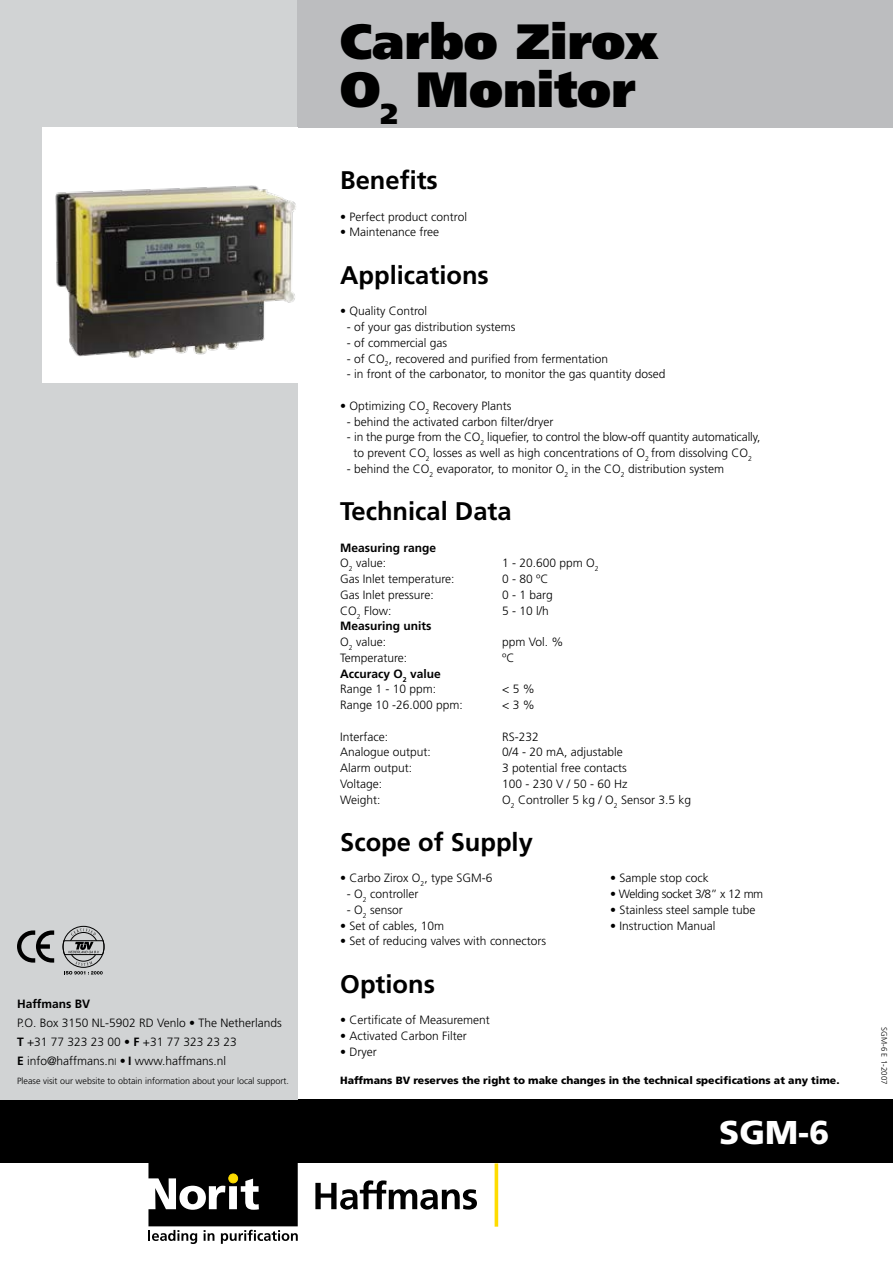
<style>
.page{position:relative;width:893px;height:1263px;background:#fff}
.page>*{position:absolute;margin:0;border:0;box-sizing:border-box;transform-origin:0 0}
.t1{font:900 49.5px/48px "Frutiger LT";color:#000}
.t2{font:900 33px "Frutiger LT";color:#fff}
.t3{font:700 25.5px "Frutiger LT";color:#000}
.t4{font:300 12px/19.2px "Frutiger LT";color:#000;text-align:center}
.t5{font:700 12px/15.8px "Frutiger LT";color:#000}
.t6{font:300 12px "Frutiger LT";letter-spacing:-.03em;color:#000}
.t7{font:900 10.5px "Frutiger LT";color:#000}
.t8{font:300 9px "Frutiger LT";color:#000}
.t9{font:300 7.95px "Frutiger LT";color:#000}
.s1{font-weight:700}
.s2{font-size:9px}
.s3{font-weight:300}
</style>
<div class="page">
<hr style="left:495px;top:1163px;width:3px;height:63px;background:#fedc00">
<svg style="left:315px;top:1180px;width:162px;height:29px"></svg>
<svg style="left:148px;top:1163px;width:150px;height:81px"></svg>
<div style="left:229px;top:1174px;width:9px;height:9px;background:#fedc00;border-radius:50%"></div>
<div style="left:229px;top:1174px;width:9px;height:9px;border:1px solid #fedc00;border-radius:50%"></div>
<div style="left:0;top:1099px;width:893px;height:64px;background:#000"></div>
<div style="left:0;top:0;width:298px;height:1099px;background:#d1d3d4"></div>
<div style="left:298px;top:0;width:595px;height:128px;background:#bcbdbf"></div>
<div style="left:43px;top:128px;width:255px;height:255px;background:#fff"></div>
<img style="left:55px;top:185px;width:241px;height:173px">
<div style="left:69px;top:932px;width:29px;height:29px;border:1px solid #000;border-radius:50%"></div>
<div style="left:63px;top:926px;width:41px;height:41px;border:1px solid #000;border-radius:50%"></div>
<svg style="left:62px;top:928px;width:43px;height:27px"></svg>
<svg style="left:64px;top:961px;width:39px;height:13px"></svg>
<svg style="left:17px;top:930px;width:37px;height:32px"></svg>
<p class="t5" style="left:17px;top:995px;width:75px">Haffmans BV</p>
<p class="t4" style="left:17px;top:1013px;width:266px;text-align:left">P.O. Box 3150 NL-5902 RD Venlo • The Netherlands<br><span class="s1">T</span> +31 77 323 23 00 • <span class="s1">F</span> +31 77 323 23 23<br><span class="s1">E</span> info@haffmans.n<span class="s2">l</span> • <span class="s1">I</span> www.haffmans.nl</p>
<p class="t8" style="left:17px;top:1076px;width:274px">Please visit our website to obtain information about your local support.</p>
<h1 class="t1" style="left:340px;top:18px;width:320px">Carbo Zirox<br>O<sub>2</sub> Monitor</h1>
<h3 class="t3" style="left:340px;top:165px;width:99px">Benefits</h3>
<p class="t4" style="left:340px;top:207px;width:128px">• Perfect product control</p>
<p class="t4" style="left:340px;top:223px;width:101px">• Maintenance free</p>
<h3 class="t3" style="left:340px;top:260px;width:150px">Applications</h3>
<p class="t4" style="left:340px;top:302px;width:89px">• Quality Control</p>
<p class="t4" style="left:347px;top:317px;width:170px">- of your gas distribution systems</p>
<p class="t4" style="left:347px;top:333px;width:102px">- of commercial gas</p>
<p class="t4" style="left:347px;top:349px;width:263px">- of CO<sub>2</sub>, recovered and purified from fermentation</p>
<p class="t4" style="left:347px;top:365px;width:320px">- in front of the carbonator, to monitor the gas quantity dosed</p>
<p class="t4" style="left:340px;top:396px;width:173px">• Optimizing CO<sub>2</sub> Recovery Plants</p>
<p class="t4" style="left:347px;top:412px;width:208px">- behind the activated carbon filter/dryer</p>
<p class="t4" style="left:347px;top:429px;width:415px;line-height:15.8px">- in the purge from the CO<sub>2</sub> liquefier, to control the blow-off quantity automatically, to prevent CO<sub>2</sub> losses as well as high concentrations of O<sub>2</sub> from dissolving CO<sub>2</sub></p>
<p class="t4" style="left:347px;top:459px;width:379px">- behind the CO<sub>2</sub> evaporator, to monitor O<sub>2</sub> in the CO<sub>2</sub> distribution system</p>
<h3 class="t3" style="left:340px;top:496px;width:173px">Technical Data</h3>
<p class="t5" style="left:340px;top:539px;width:98px">Measuring range<br><span class="s3">O</span><sub>2</sub> <span class="s3">value:</span></p>
<p class="t4" style="left:502px;top:554px;width:98px">1 - 20.600 ppm O<sub>2</sub></p>
<p class="t4" style="left:340px;top:569px;width:116px">Gas Inlet temperature:</p>
<p class="t4" style="left:502px;top:569px;width:48px">0 - 80 ºC</p>
<p class="t4" style="left:340px;top:585px;width:95px">Gas Inlet pressure:</p>
<p class="t4" style="left:502px;top:585px;width:52px">0 - 1 barg</p>
<p class="t4" style="left:340px;top:601px;width:53px">CO<sub>2</sub> Flow:</p>
<p class="t4" style="left:502px;top:601px;width:48px">5 - 10 l/h</p>
<p class="t5" style="left:340px;top:618px;width:93px">Measuring units<br><span class="s3">O</span><sub>2</sub> <span class="s3">value:</span></p>
<p class="t4" style="left:502px;top:632px;width:63px">ppm Vol. %</p>
<p class="t4" style="left:340px;top:648px;width:69px">Temperature:</p>
<p class="t4" style="left:502px;top:648px;width:14px">ºC</p>
<p class="t5" style="left:340px;top:665px;width:102px">Accuracy O<sub>2</sub> value<br><span class="s3">Range 1 - 10 ppm:</span></p>
<p class="t4" style="left:502px;top:680px;width:34px">&lt; 5 %</p>
<p class="t4" style="left:340px;top:695px;width:124px">Range 10 -26.000 ppm:</p>
<p class="t4" style="left:502px;top:695px;width:34px">&lt; 3 %</p>
<p class="t4" style="left:340px;top:727px;width:49px">Interface:</p>
<p class="t4" style="left:502px;top:727px;width:38px">RS-232</p>
<p class="t4" style="left:340px;top:743px;width:92px">Analogue output:</p>
<p class="t4" style="left:502px;top:743px;width:122px">0/4 - 20 mA, adjustable</p>
<p class="t4" style="left:340px;top:758px;width:74px">Alarm output:</p>
<p class="t4" style="left:502px;top:758px;width:126px">3 potential free contacts</p>
<p class="t4" style="left:340px;top:774px;width:44px">Voltage:</p>
<p class="t4" style="left:502px;top:774px;width:127px">100 - 230 V / 50 - 60 Hz</p>
<p class="t4" style="left:340px;top:790px;width:42px">Weight:</p>
<p class="t4" style="left:502px;top:790px;width:190px">O<sub>2</sub> Controller 5 kg / O<sub>2</sub> Sensor 3.5 kg</p>
<h3 class="t3" style="left:340px;top:827px;width:194px">Scope of Supply</h3>
<p class="t4" style="left:340px;top:869px;width:154px">• Carbo Zirox O<sub>2</sub>, type SGM-6</p>
<p class="t4" style="left:610px;top:869px;width:100px">• Sample stop cock</p>
<p class="t4" style="left:347px;top:884px;width:73px">- O<sub>2</sub> controller</p>
<p class="t6" style="left:610px;top:887px;width:155px">• Welding socket 3/8” x 12 mm</p>
<p class="t4" style="left:347px;top:900px;width:57px">- O<sub>2</sub> sensor</p>
<p class="t4" style="left:610px;top:900px;width:147px">• Stainless steel sample tube</p>
<p class="t4" style="left:340px;top:916px;width:106px">• Set of cables, 10m</p>
<p class="t4" style="left:610px;top:916px;width:107px">• Instruction Manual</p>
<p class="t4" style="left:340px;top:932px;width:207px">• Set of reducing valves with connectors</p>
<h3 class="t3" style="left:340px;top:969px;width:96px">Options</h3>
<p class="t4" style="left:340px;top:1010px;width:151px">• Certificate of Measurement</p>
<p class="t4" style="left:340px;top:1026px;width:128px">• Activated Carbon Filter</p>
<p class="t4" style="left:340px;top:1042px;width:38px">• Dryer</p>
<p class="t7" style="left:340px;top:1074px;width:501px">Haffmans BV reserves the right to make changes in the technical specifications at any time.</p>
<h2 class="t2" style="left:719px;top:1113px;width:112px">SGM-6</h2>
<p class="t9" style="left:889px;top:1027px;width:58px;rotate:90deg">SGM-6 E 1-2007</p>
</div>
